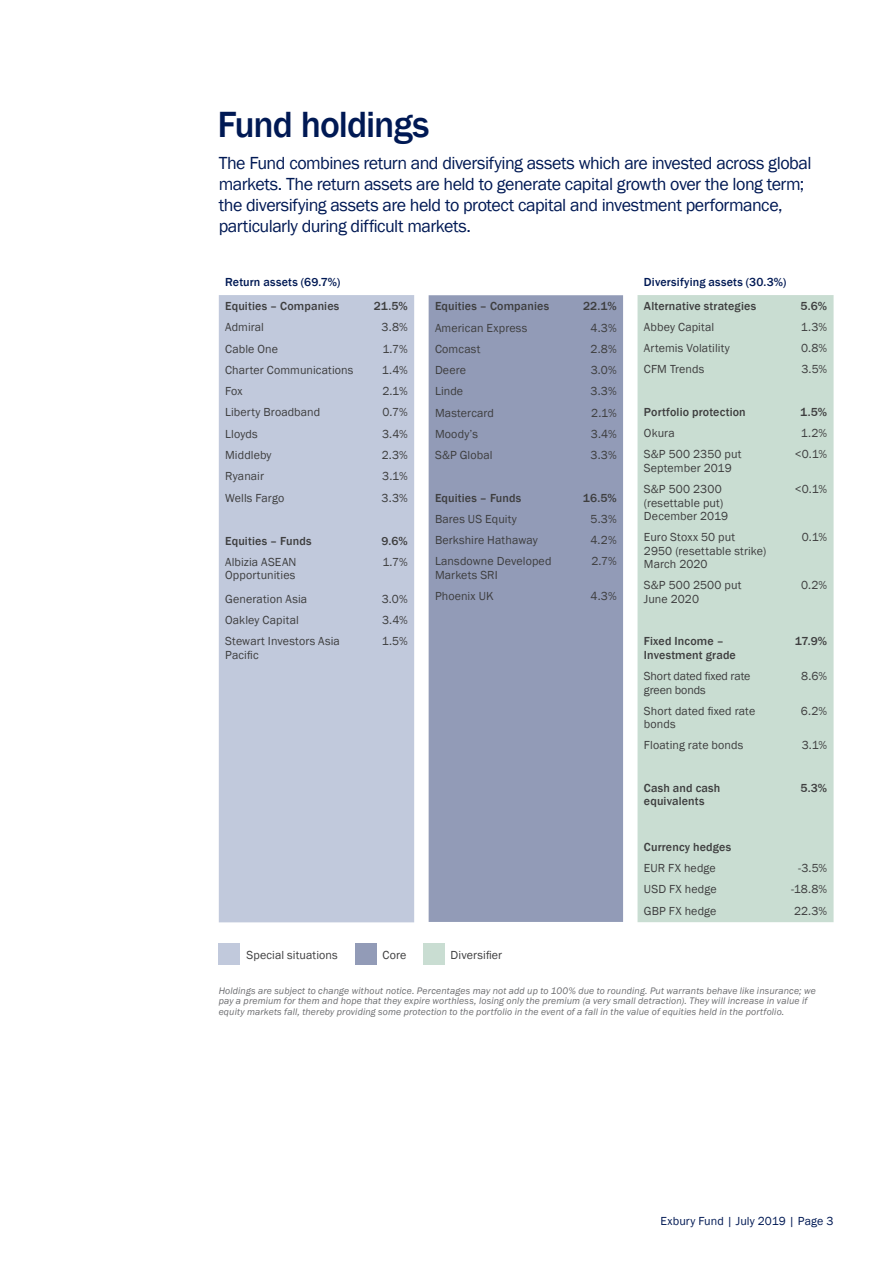
<style>
.page{position:relative;width:893px;height:1263px;background:#fff}
.page>*{position:absolute;margin:0;border:0;box-sizing:border-box;transform-origin:0 0}
.Section_Heading{font:500 37.5px "Franklin Gothic";letter-spacing:-.03em;color:#001954}
.Sub-heading{font:18px/21px "Franklin Gothic";letter-spacing:-.03em;color:#001954}
.Body_Medium{font:12px/13.5px "Franklin Gothic";letter-spacing:.01em;color:#3e3e3f}
.Body_Medium-2{font:500 12px/13.5px "Franklin Gothic";letter-spacing:.01em;color:#3e3e3f}
.Body_Book{font:12px "Franklin Gothic";color:#3e3e3f}
.t1{font:500 12px "Franklin Gothic";letter-spacing:.015em;color:#001954}
.Body_Book-2{font:500 12px "Franklin Gothic";color:#3e3e3f}
.Body_Medium-3{font:12px/13.5px "Franklin Gothic";letter-spacing:-.01em;color:#3e3e3f}
.Folio{font:12px "Franklin Gothic";letter-spacing:.005em;color:#001954}
.Source___Reference_T{font:italic 9.75px/10.5px "Franklin Gothic";letter-spacing:.015em;color:#6c6d70}
</style>
<div class="page">
<div style="left:219px;top:295px;width:195px;height:627px;background:#c1c9dc"></div>
<div style="left:637px;top:295px;width:197px;height:627px;background:#c9ddd2"></div>
<div style="left:429px;top:295px;width:194px;height:627px;background:#929bb7"></div>
<div style="left:219px;top:944px;width:21px;height:21px;background:#c1c9dc"></div>
<div style="left:355px;top:944px;width:21px;height:21px;background:#929bb7"></div>
<div style="left:423px;top:944px;width:21px;height:21px;background:#c9ddd2"></div>
<p class="Section_Heading" style="left:218px;top:101px;width:213px">Fund holdings</p>
<p class="Sub-heading" style="left:219px;top:153px;width:594px">The Fund combines return and diversifying assets which are invested across global markets. The return assets are held to generate capital growth over the long term; the diversifying assets are held to protect capital and investment performance, particularly during difficult markets.</p>
<p class="t1" style="left:225px;top:275px;width:117px">Return assets (69.7%)</p>
<p class="Body_Medium-2" style="left:225px;top:299px;width:116px">Equities – Companies</p>
<p class="Body_Book-2" style="left:374px;top:299px;width:35px">21.5%</p>
<p class="Body_Medium" style="left:225px;top:321px;width:40px">Admiral</p>
<p class="Body_Book" style="left:382px;top:320px;width:28px">3.8%</p>
<p class="Body_Medium" style="left:225px;top:342px;width:54px">Cable One</p>
<p class="Body_Book" style="left:382px;top:341px;width:27px">1.7%</p>
<p class="Body_Medium" style="left:225px;top:363px;width:130px">Charter Communications</p>
<p class="Body_Book" style="left:382px;top:362px;width:27px">1.4%</p>
<p class="Body_Medium" style="left:225px;top:384px;width:19px">Fox</p>
<p class="Body_Book" style="left:382px;top:384px;width:27px">2.1%</p>
<p class="Body_Medium" style="left:225px;top:406px;width:97px">Liberty Broadband</p>
<p class="Body_Book" style="left:383px;top:405px;width:27px">0.7%</p>
<p class="Body_Medium" style="left:225px;top:427px;width:34px">Lloyds</p>
<p class="Body_Book" style="left:382px;top:426px;width:27px">3.4%</p>
<p class="Body_Medium" style="left:225px;top:448px;width:48px">Middleby</p>
<p class="Body_Book" style="left:382px;top:447px;width:28px">2.3%</p>
<p class="Body_Medium" style="left:225px;top:470px;width:40px">Ryanair</p>
<p class="Body_Book" style="left:382px;top:469px;width:27px">3.1%</p>
<p class="Body_Medium" style="left:225px;top:491px;width:61px">Wells Fargo</p>
<p class="Body_Book" style="left:382px;top:490px;width:28px">3.3%</p>
<p class="Body_Medium-2" style="left:225px;top:534px;width:88px">Equities – Funds</p>
<p class="Body_Book-2" style="left:381px;top:533px;width:28px">9.6%</p>
<p class="Body_Medium" style="left:225px;top:555px;width:73px">Albizia ASEAN<br>Opportunities</p>
<p class="Body_Book" style="left:382px;top:554px;width:27px">1.7%</p>
<p class="Body_Medium" style="left:225px;top:592px;width:84px">Generation Asia</p>
<p class="Body_Book" style="left:382px;top:591px;width:27px">3.0%</p>
<p class="Body_Medium" style="left:225px;top:614px;width:75px">Oakley Capital</p>
<p class="Body_Book" style="left:382px;top:613px;width:27px">3.4%</p>
<p class="Body_Medium" style="left:225px;top:635px;width:116px">Stewart Investors Asia<br>Pacific</p>
<p class="Body_Book" style="left:382px;top:634px;width:27px">1.5%</p>
<p class="Body_Medium-2" style="left:435px;top:300px;width:116px">Equities – Companies</p>
<p class="Body_Book-2" style="left:583px;top:299px;width:35px">22.1%</p>
<p class="Body_Medium" style="left:435px;top:321px;width:94px">American Express</p>
<p class="Body_Book" style="left:591px;top:320px;width:28px">4.3%</p>
<p class="Body_Medium" style="left:435px;top:342px;width:47px">Comcast</p>
<p class="Body_Book" style="left:591px;top:341px;width:28px">2.8%</p>
<p class="Body_Medium" style="left:435px;top:364px;width:33px">Deere</p>
<p class="Body_Book" style="left:591px;top:363px;width:27px">3.0%</p>
<p class="Body_Medium" style="left:435px;top:385px;width:30px">Linde</p>
<p class="Body_Book" style="left:591px;top:384px;width:28px">3.3%</p>
<p class="Body_Medium" style="left:435px;top:406px;width:61px">Mastercard</p>
<p class="Body_Book" style="left:591px;top:405px;width:27px">2.1%</p>
<p class="Body_Medium" style="left:435px;top:427px;width:44px">Moody’s</p>
<p class="Body_Book" style="left:591px;top:426px;width:27px">3.4%</p>
<p class="Body_Medium" style="left:435px;top:449px;width:59px">S&amp;P Global</p>
<p class="Body_Book" style="left:591px;top:448px;width:28px">3.3%</p>
<p class="Body_Medium-2" style="left:435px;top:491px;width:88px">Equities – Funds</p>
<p class="Body_Book-2" style="left:583px;top:490px;width:35px">16.5%</p>
<p class="Body_Medium" style="left:435px;top:512px;width:83px">Bares US Equity</p>
<p class="Body_Book" style="left:591px;top:511px;width:28px">5.3%</p>
<p class="Body_Medium" style="left:435px;top:534px;width:104px">Berkshire Hathaway</p>
<p class="Body_Book" style="left:590px;top:533px;width:28px">4.2%</p>
<p class="Body_Medium" style="left:435px;top:555px;width:118px">Lansdowne Developed<br>Markets SRI</p>
<p class="Body_Book" style="left:591px;top:554px;width:27px">2.7%</p>
<p class="Body_Medium" style="left:435px;top:590px;width:60px">Phoenix UK</p>
<p class="Body_Book" style="left:591px;top:589px;width:28px">4.3%</p>
<p class="Body_Medium" style="left:246px;top:948px;width:93px">Special situations</p>
<p class="Body_Medium" style="left:382px;top:948px;width:25px">Core</p>
<p class="Body_Medium" style="left:451px;top:948px;width:53px">Diversifier</p>
<p class="t1" style="left:644px;top:275px;width:144px">Diversifying assets (30.3%)</p>
<p class="Body_Medium-2" style="left:644px;top:299px;width:114px">Alternative strategies</p>
<p class="Body_Book-2" style="left:801px;top:298px;width:28px">5.6%</p>
<p class="Body_Medium" style="left:644px;top:320px;width:72px">Abbey Capital</p>
<p class="Body_Book" style="left:801px;top:319px;width:28px">1.3%</p>
<p class="Body_Medium" style="left:644px;top:342px;width:87px">Artemis Volatility</p>
<p class="Body_Book" style="left:801px;top:341px;width:28px">0.8%</p>
<p class="Body_Medium" style="left:644px;top:363px;width:62px">CFM Trends</p>
<p class="Body_Book" style="left:801px;top:362px;width:27px">3.5%</p>
<p class="Body_Medium-2" style="left:644px;top:405px;width:103px">Portfolio protection</p>
<p class="Body_Book-2" style="left:800px;top:404px;width:28px">1.5%</p>
<p class="Body_Medium" style="left:644px;top:427px;width:32px">Okura</p>
<p class="Body_Book" style="left:801px;top:426px;width:28px">1.2%</p>
<p class="Body_Medium" style="left:644px;top:448px;width:99px">S&amp;P 500 2350 put<br>September 2019</p>
<p class="Body_Book" style="left:795px;top:447px;width:34px">&lt;0.1%</p>
<p class="Body_Medium" style="left:644px;top:483px;width:86px">S&amp;P 500 2300 (resettable put)<br>December 2019</p>
<p class="Body_Book" style="left:795px;top:482px;width:34px">&lt;0.1%</p>
<p class="Body_Medium" style="left:644px;top:531px;width:124px">Euro Stoxx 50 put<br>2950 (resettable strike)<br>March 2020</p>
<p class="Body_Book" style="left:802px;top:530px;width:27px">0.1%</p>
<p class="Body_Medium" style="left:644px;top:579px;width:99px">S&amp;P 500 2500 put<br>June 2020</p>
<p class="Body_Book" style="left:801px;top:578px;width:28px">0.2%</p>
<p class="Body_Medium-2" style="left:644px;top:635px;width:94px">Fixed Income –<br>Investment grade</p>
<p class="Body_Book-2" style="left:795px;top:634px;width:34px">17.9%</p>
<p class="Body_Medium-3" style="left:644px;top:670px;width:108px">Short dated fixed rate green bonds</p>
<p class="Body_Book" style="left:801px;top:669px;width:28px">8.6%</p>
<p class="Body_Medium" style="left:644px;top:704px;width:113px">Short dated fixed rate bonds</p>
<p class="Body_Book" style="left:801px;top:703px;width:28px">6.2%</p>
<p class="Body_Medium" style="left:644px;top:739px;width:101px">Floating rate bonds</p>
<p class="Body_Book" style="left:802px;top:738px;width:27px">3.1%</p>
<p class="Body_Medium-2" style="left:644px;top:781px;width:78px">Cash and cash equivalents</p>
<p class="Body_Book-2" style="left:800px;top:780px;width:28px">5.3%</p>
<p class="Body_Medium-2" style="left:644px;top:840px;width:89px">Currency hedges</p>
<p class="Body_Medium" style="left:644px;top:861px;width:73px">EUR FX hedge</p>
<p class="Body_Book" style="left:798px;top:861px;width:31px">-3.5%</p>
<p class="Body_Medium" style="left:644px;top:883px;width:74px">USD FX hedge</p>
<p class="Body_Book" style="left:791px;top:882px;width:38px">-18.8%</p>
<p class="Body_Medium" style="left:644px;top:904px;width:74px">GBP FX hedge</p>
<p class="Body_Book" style="left:794px;top:903px;width:35px">22.3%</p>
<p class="Source___Reference_T" style="left:219px;top:985px;width:599px">Holdings are subject to change without notice. Percentages may not add up to 100% due to rounding. Put warrants behave like insurance; we pay a premium for them and hope that they expire worthless, losing only the premium (a very small detraction). They will increase in value if equity markets fall, thereby providing some protection to the portfolio in the event of a fall in the value of equities held in the portfolio.</p>
<p class="Folio" style="left:660px;top:1213px;width:174px">Exbury Fund | July 2019 | Page 3</p>
</div>
